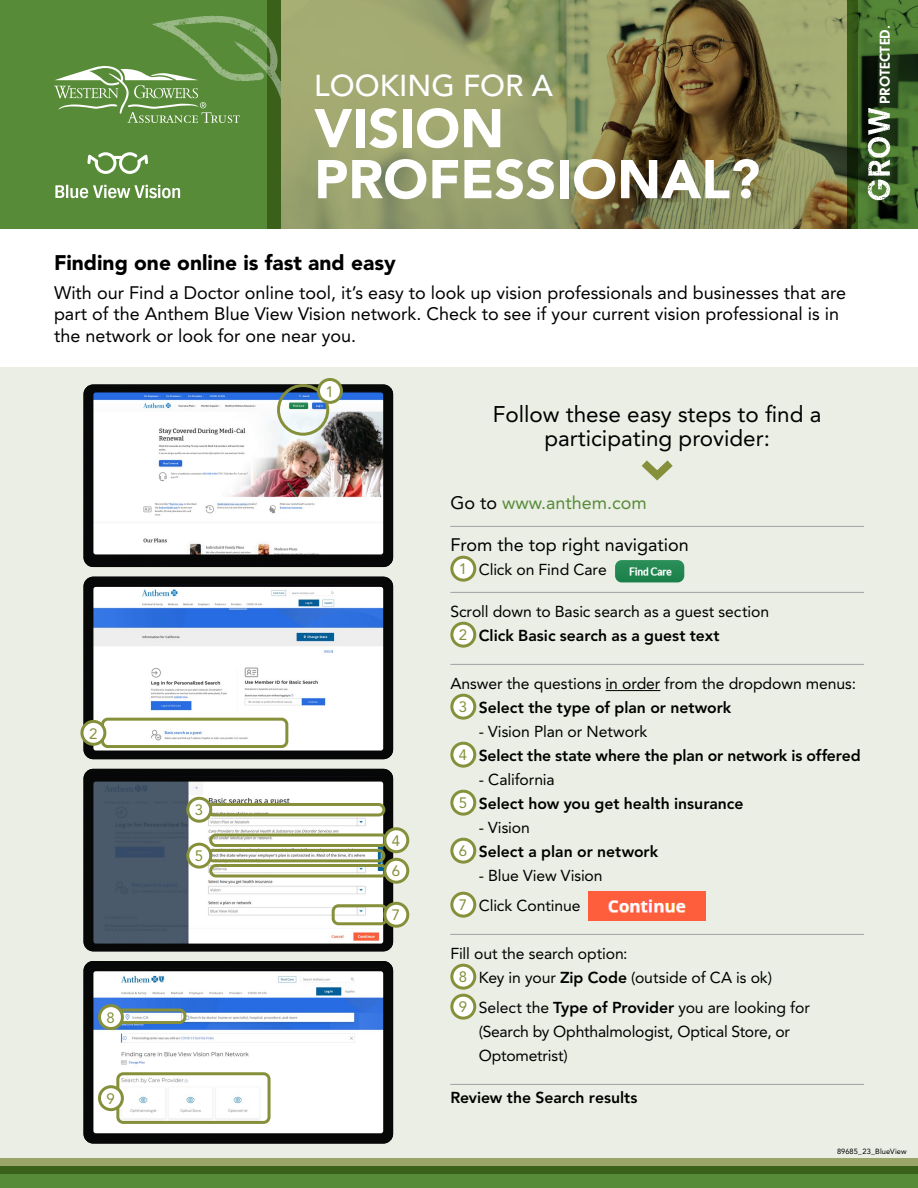
<style>
.page{position:relative;width:918px;height:1188px;background:#fff}
.page>*{position:absolute;margin:0;border:0;box-sizing:border-box;transform-origin:0 0}
.t1{font:900 54px/51px "Avenir LT Pro";color:#fff}
.t2{font:500 30px "Avenir LT Pro";color:#fff}
.t3{font:22.5px/24px "Avenir LT Pro";color:#000;text-align:center}
.t4{font:900 21px "Avenir LT Pro";color:#000}
.t5{font:18px/21.6px "Avenir LT Pro";color:#000}
.t6{font:18px "Avenir LT Pro";color:#588b38}
.t7{font:15.75px/24px "Avenir LT Pro";letter-spacing:-.005em;color:#000}
.t8{font:800 15.75px/24px "Avenir LT Pro";letter-spacing:-.005em;color:#000}
.t9{font:15px "Avenir LT Pro";color:#86903b}
.t10{font:700 14.85px "Neuzeit Gro";color:#fff}
.t11{font:7.5px "Avenir LT Pro";letter-spacing:.01em;color:#000}
.s1{color:#000}
.s2{font-size:15px;color:#86903b}
.s3{font-weight:800}
.s4{font-weight:400}
.s5{font-weight:400;font-size:15px;color:#86903b}
</style>
<div class="page">
<div style="left:0;top:367px;width:918px;height:799px;background:#eaeee4"></div>
<div style="left:0;top:1166px;width:918px;height:22px;background:#588b38"></div>
<svg style="left:858px;top:0;width:60px;height:229px;background:#395f26"></svg>
<div style="left:0;top:0;width:281px;height:229px;background:#588b38"></div>
<svg style="left:54px;top:66px;width:88px;height:57px"></svg>
<svg style="left:267px;top:0;width:591px;height:229px;background:#898b58"></svg>
<img style="left:865px;top:107px;width:27px;height:95px">
<img style="left:142px;top:6px;width:139px;height:131px">
<svg style="left:0;top:1159px;width:918px;height:15px;background:#67803e"></svg>
<hr style="left:606px;top:690px;width:54px;height:1px;background:#000">
<svg style="left:641px;top:460px;width:32px;height:21px"></svg>
<hr style="left:450px;top:526px;width:414px;height:1px;background:#a7a9ac">
<div style="left:452px;top:557px;width:23px;height:23px;background:#fff;border-radius:50%"></div>
<div style="left:450px;top:556px;width:26px;height:26px;border:3px solid #86903b;border-radius:50%"></div>
<hr style="left:450px;top:592px;width:414px;height:1px;background:#a7a9ac">
<div style="left:452px;top:623px;width:23px;height:23px;background:#fff;border-radius:50%"></div>
<div style="left:450px;top:622px;width:26px;height:26px;border:3px solid #86903b;border-radius:50%"></div>
<hr style="left:450px;top:664px;width:414px;height:1px;background:#a7a9ac">
<div style="left:452px;top:695px;width:23px;height:23px;background:#fff;border-radius:50%"></div>
<div style="left:450px;top:694px;width:26px;height:26px;border:3px solid #86903b;border-radius:50%"></div>
<div style="left:452px;top:743px;width:23px;height:23px;background:#fff;border-radius:50%"></div>
<div style="left:450px;top:742px;width:26px;height:26px;border:3px solid #86903b;border-radius:50%"></div>
<div style="left:452px;top:791px;width:23px;height:23px;background:#fff;border-radius:50%"></div>
<div style="left:450px;top:790px;width:26px;height:26px;border:3px solid #86903b;border-radius:50%"></div>
<div style="left:452px;top:839px;width:23px;height:23px;background:#fff;border-radius:50%"></div>
<div style="left:450px;top:838px;width:26px;height:26px;border:3px solid #86903b;border-radius:50%"></div>
<div style="left:452px;top:893px;width:23px;height:23px;background:#fff;border-radius:50%"></div>
<div style="left:450px;top:892px;width:26px;height:26px;border:3px solid #86903b;border-radius:50%"></div>
<img style="left:589px;top:891px;width:117px;height:29px">
<hr style="left:450px;top:934px;width:414px;height:1px;background:#a7a9ac">
<div style="left:452px;top:965px;width:23px;height:23px;background:#fff;border-radius:50%"></div>
<div style="left:450px;top:964px;width:26px;height:26px;border:3px solid #86903b;border-radius:50%"></div>
<div style="left:452px;top:995px;width:23px;height:23px;background:#fff;border-radius:50%"></div>
<div style="left:450px;top:994px;width:26px;height:26px;border:3px solid #86903b;border-radius:50%"></div>
<hr style="left:450px;top:1084px;width:414px;height:1px;background:#a7a9ac">
<img style="left:615px;top:560px;width:69px;height:22px">
<img style="left:84px;top:577px;width:309px;height:182px">
<img style="left:84px;top:961px;width:309px;height:183px">
<img style="left:93px;top:587px;width:290px;height:164px">
<img style="left:93px;top:971px;width:290px;height:162px">
<div style="left:116px;top:1008px;width:70px;height:16px;border:3px solid #86903b;border-radius:5px"></div>
<div style="left:116px;top:1072px;width:155px;height:52px;border:3px solid #86903b;border-radius:5px"></div>
<div style="left:99px;top:1006px;width:23px;height:23px;background:#fff;border-radius:50%"></div>
<div style="left:98px;top:1004px;width:26px;height:26px;border:3px solid #86903b;border-radius:50%"></div>
<div style="left:99px;top:1087px;width:23px;height:23px;background:#fff;border-radius:50%"></div>
<div style="left:98px;top:1085px;width:26px;height:26px;border:3px solid #86903b;border-radius:50%"></div>
<img style="left:84px;top:385px;width:309px;height:182px">
<img style="left:93px;top:392px;width:290px;height:162px">
<div style="left:277px;top:384px;width:52px;height:52px;border:3px solid #86903b;border-radius:50%"></div>
<div style="left:319px;top:380px;width:22px;height:22px;background:#fff;border-radius:50%"></div>
<div style="left:317px;top:378px;width:26px;height:26px;border:3px solid #86903b;border-radius:50%"></div>
<img style="left:84px;top:769px;width:309px;height:182px">
<img style="left:93px;top:782px;width:290px;height:162px">
<div style="left:207px;top:803px;width:178px;height:13px;border:3px solid #86903b;border-radius:5px"></div>
<div style="left:209px;top:833px;width:179px;height:14px;border:3px solid #86903b;border-radius:5px"></div>
<div style="left:207px;top:849px;width:178px;height:13px;border:3px solid #86903b;border-radius:5px"></div>
<div style="left:209px;top:864px;width:179px;height:14px;border:3px solid #86903b;border-radius:5px"></div>
<div style="left:332px;top:904px;width:56px;height:21px;border:3px solid #86903b;border-radius:5px"></div>
<div style="left:188px;top:798px;width:23px;height:23px;background:#fff;border-radius:50%"></div>
<div style="left:186px;top:797px;width:26px;height:26px;border:3px solid #86903b;border-radius:50%"></div>
<div style="left:385px;top:829px;width:23px;height:23px;background:#fff;border-radius:50%"></div>
<div style="left:383px;top:827px;width:26px;height:26px;border:3px solid #86903b;border-radius:50%"></div>
<div style="left:188px;top:844px;width:23px;height:23px;background:#fff;border-radius:50%"></div>
<div style="left:186px;top:843px;width:26px;height:26px;border:3px solid #86903b;border-radius:50%"></div>
<div style="left:385px;top:859px;width:23px;height:23px;background:#fff;border-radius:50%"></div>
<div style="left:383px;top:858px;width:26px;height:26px;border:3px solid #86903b;border-radius:50%"></div>
<div style="left:385px;top:903px;width:23px;height:23px;background:#fff;border-radius:50%"></div>
<div style="left:383px;top:902px;width:26px;height:26px;border:3px solid #86903b;border-radius:50%"></div>
<div style="left:101px;top:718px;width:187px;height:30px;border:3px solid #86903b;border-radius:5px"></div>
<div style="left:82px;top:721px;width:23px;height:23px;background:#fff;border-radius:50%"></div>
<div style="left:80px;top:720px;width:26px;height:26px;border:3px solid #86903b;border-radius:50%"></div>
<svg style="left:55px;top:185px;width:125px;height:13px"></svg>
<svg style="left:87px;top:152px;width:61px;height:22px"></svg>
<h2 class="t2" style="left:314px;top:68px;width:240px">LOOKING FOR A</h2>
<h1 class="t1" style="left:314px;top:103px;width:447px">VISION<br>PROFESSIONAL?</h1>
<p class="t10" style="left:877px;top:104px;width:80px;rotate:-90deg">PROTECTED.</p>
<h3 class="t4" style="left:54px;top:250px;width:343px">Finding one online is fast and easy</h3>
<p class="t5" style="left:54px;top:281px;width:794px">With our Find a Doctor online tool, it’s easy to look up vision professionals and businesses that are part of the Anthem Blue View Vision network. Check to see if your current vision professional is in the network or look for one near you.</p>
<p class="t9" style="left:89px;top:724px;width:10px">2</p>
<p class="t9" style="left:107px;top:1008px;width:10px">8</p>
<p class="t9" style="left:107px;top:1089px;width:10px">9</p>
<p class="t9" style="left:195px;top:801px;width:10px">3</p>
<p class="t9" style="left:195px;top:847px;width:10px">5</p>
<p class="t9" style="left:326px;top:382px;width:10px">1</p>
<p class="t9" style="left:392px;top:832px;width:10px">4</p>
<p class="t9" style="left:392px;top:862px;width:10px">6</p>
<p class="t9" style="left:392px;top:906px;width:10px">7</p>
<h3 class="t3" style="left:493px;top:402px;width:330px">Follow these easy steps to find a participating provider:</h3>
<p class="t6" style="left:450px;top:492px;width:198px"><span class="s1">Go to</span> www.anthem.com</p>
<p class="t5" style="left:450px;top:534px;width:240px">From the top right navigation</p>
<p class="t7" style="left:459px;top:557px;width:149px"><span class="s2">1</span> Click on Find Care</p>
<p class="t7" style="left:459px;top:599px;width:312px;text-indent:-9px">Scroll down to Basic search as a guest section<br><span class="s2">2</span> <span class="s3">Click Basic search as a guest text</span></p>
<p class="t7" style="left:459px;top:671px;width:399px;text-indent:-9px">Answer the questions in order from the dropdown menus:<br><span class="s2">3</span> <span class="s3">Select the type of plan or network</span></p>
<p class="t8" style="left:459px;top:720px;width:403px;text-indent:20px"><span class="s4">- Vision Plan or Network<br></span><span class="s5">4</span> Select the state where the plan or network is offered</p>
<p class="t8" style="left:459px;top:768px;width:286px;text-indent:20px"><span class="s4">- California<br></span><span class="s5">5</span> Select how you get health insurance</p>
<p class="t8" style="left:459px;top:816px;width:201px;text-indent:20px"><span class="s4">- Vision<br></span><span class="s5">6</span> Select a plan or network</p>
<p class="t7" style="left:459px;top:860px;width:145px;line-height:30px;text-indent:20px">- Blue View Vision<br><span class="s2">7</span> Click Continue</p>
<p class="t7" style="left:459px;top:941px;width:315px;text-indent:-9px">Fill out the search option:<br><span class="s2">8</span> Key in your <span class="s3">Zip Code</span> (outside of CA is ok)</p>
<p class="t7" style="left:479px;top:995px;width:333px;text-indent:-20px"><span class="s2">9</span> Select the <span class="s3">Type of Provider</span> you are looking for (Search by Ophthalmologist, Optical Store, or<br>Optometrist)</p>
<p class="t8" style="left:450px;top:1086px;width:189px">Review the Search results</p>
<p class="t11" style="left:837px;top:1147px;width:71px">89685_23_BlueView</p>
</div>
